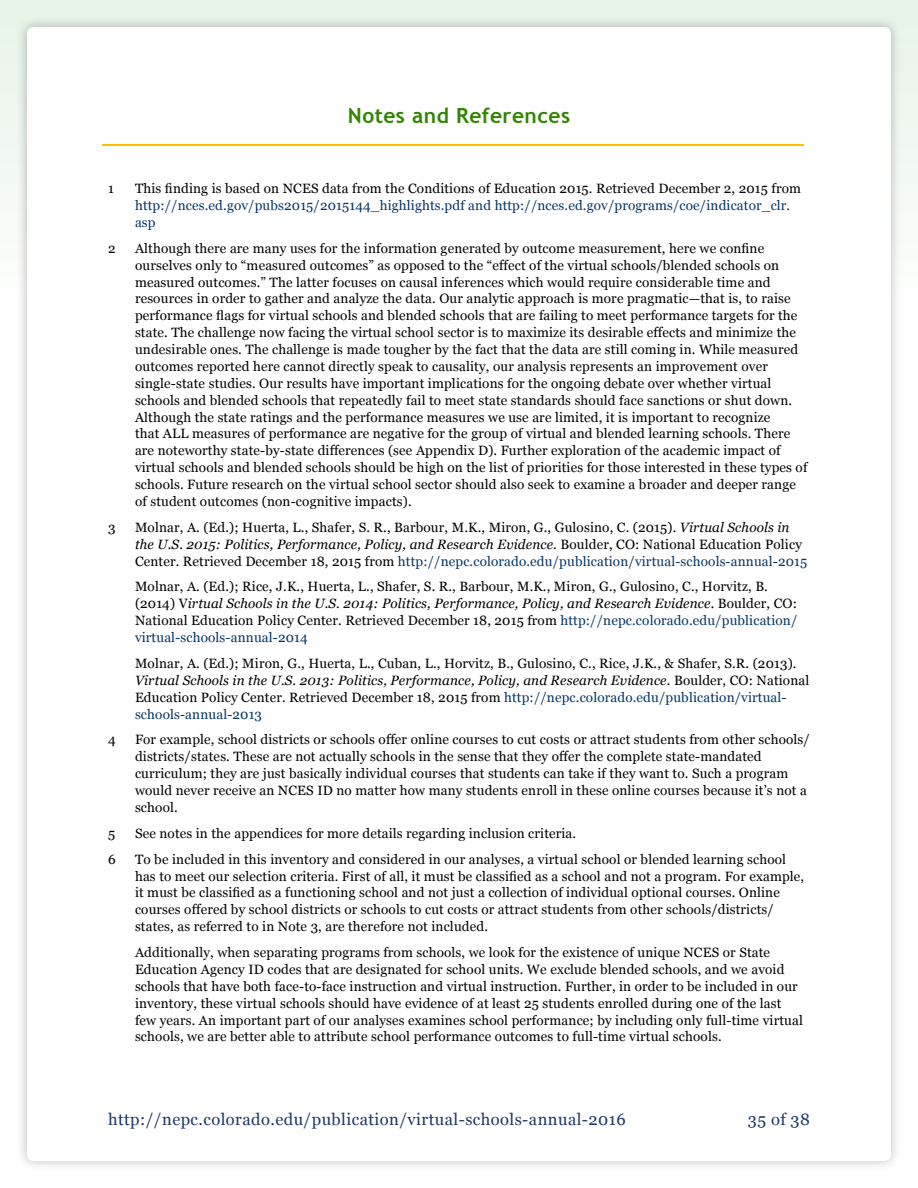
<style>
.page{position:relative;width:918px;height:1188px;background:#fff}
.page>*{position:absolute;margin:0;border:0;box-sizing:border-box;transform-origin:0 0}
.t1{font:700 21px "Trebuchet MS";letter-spacing:.02em;color:#318500}
.t2{font:16.5px "Georgia";letter-spacing:.025em;color:#1c3868}
.t3{font:13.5px/16.8px "Georgia";letter-spacing:.01em;color:#000}
.t4{font:13.5px/16.8px "Georgia";letter-spacing:.01em;color:#053669}
.s1{font-style:italic}
.s2{color:#053669}
</style>
<div class="page">
<div style="left:0;top:0;width:918px;height:1188px;background:linear-gradient(to right,#f4faf4,#f4faf4)"></div>
<div style="left:16px;top:16px;width:887px;height:1157px;background:#000;opacity:.25"></div>
<div style="left:27px;top:27px;width:864px;height:1134px;background:#fff;border-radius:7px"></div>
<hr style="left:102px;top:144px;width:702px;height:1px;background:#ffc000">
<h1 class="t1" style="left:348px;top:103px;width:224px">Notes and References</h1>
<p class="t3" style="left:108px;top:180px;width:7px">1</p>
<p class="t3" style="left:135px;top:180px;width:668px">This finding is based on NCES data from the Conditions of Education 2015. Retrieved December 2, 2015 from</p>
<p class="t4" style="left:135px;top:196px;width:657px">http://nces.ed.gov/pubs2015/2015144_highlights.pdf and http://nces.ed.gov/programs/coe/indicator_clr. asp</p>
<p class="t3" style="left:108px;top:239px;width:9px">2</p>
<p class="t3" style="left:135px;top:239px;width:674px">Although there are many uses for the information generated by outcome measurement, here we confine ourselves only to “measured outcomes” as opposed to the “effect of the virtual schools/blended schools on measured outcomes.” The latter focuses on causal inferences which would require considerable time and resources in order to gather and analyze the data. Our analytic approach is more pragmatic—that is, to raise performance flags for virtual schools and blended schools that are failing to meet performance targets for the state. The challenge now facing the virtual school sector is to maximize its desirable effects and minimize the undesirable ones. The challenge is made tougher by the fact that the data are still coming in. While measured outcomes reported here cannot directly speak to causality, our analysis represents an improvement over single-state studies. Our results have important implications for the ongoing debate over whether virtual schools and blended schools that repeatedly fail to meet state standards should face sanctions or shut down.<br>Although the state ratings and the performance measures we use are limited, it is important to recognize<br>that ALL measures of performance are negative for the group of virtual and blended learning schools. There are noteworthy state-by-state differences (see Appendix D). Further exploration of the academic impact of virtual schools and blended schools should be high on the list of priorities for those interested in these types of schools. Future research on the virtual school sector should also seek to examine a broader and deeper range of student outcomes (non-cognitive impacts).</p>
<p class="t3" style="left:108px;top:518px;width:9px">3</p>
<p class="t3" style="left:135px;top:518px;width:674px">Molnar, A. (Ed.); Huerta, L., Shafer, S. R., Barbour, M.K., Miron, G., Gulosino, C. (2015). <span class="s1">Virtual Schools in the U.S. 2015: Politics, Performance, Policy, and Research Evidence</span>. Boulder, CO: National Education Policy<br>Center. Retrieved December 18, 2015 from <span class="s2">http://nepc.colorado.edu/publication/virtual-schools-annual-2015</span></p>
<p class="t3" style="left:135px;top:578px;width:664px">Molnar, A. (Ed.); Rice, J.K., Huerta, L., Shafer, S. R., Barbour, M.K., Miron, G., Gulosino, C., Horvitz, B. (2014) V<span class="s1">irtual Schools in the U.S. 2014: Politics, Performance, Policy, and Research Evidence</span>. Boulder, CO:<br>National Education Policy Center. Retrieved December 18, 2015 from <span class="s2">http://nepc.colorado.edu/publication/ virtual-schools-annual-2014</span></p>
<p class="t3" style="left:135px;top:654px;width:676px">Molnar, A. (Ed.); Miron, G., Huerta, L., Cuban, L., Horvitz, B., Gulosino, C., Rice, J.K., &amp; Shafer, S.R. (2013).<br><span class="s1">Virtual Schools in the U.S. 2013: Politics, Performance, Policy, and Research Evidence</span>. Boulder, CO: National Education Policy Center. Retrieved December 18, 2015 from <span class="s2">http://nepc.colorado.edu/publication/virtual&shy;schools-annual-2013</span></p>
<p class="t3" style="left:108px;top:731px;width:9px">4</p>
<p class="t3" style="left:135px;top:731px;width:676px">For example, school districts or schools offer online courses to cut costs or attract students from other schools/ districts/states. These are not actually schools in the sense that they offer the complete state-mandated curriculum; they are just basically individual courses that students can take if they want to. Such a program would never receive an NCES ID no matter how many students enroll in these online courses because it’s not a school.</p>
<p class="t3" style="left:108px;top:824px;width:9px">5</p>
<p class="t3" style="left:135px;top:824px;width:443px">See notes in the appendices for more details regarding inclusion criteria.</p>
<p class="t3" style="left:108px;top:850px;width:9px">6</p>
<p class="t3" style="left:135px;top:850px;width:671px">To be included in this inventory and considered in our analyses, a virtual school or blended learning school has to meet our selection criteria. First of all, it must be classified as a school and not a program. For example, it must be classified as a functioning school and not just a collection of individual optional courses. Online courses offered by school districts or schools to cut costs or attract students from other schools/districts/ states, as referred to in Note 3, are therefore not included.</p>
<p class="t3" style="left:135px;top:943px;width:669px">Additionally, when separating programs from schools, we look for the existence of unique NCES or State Education Agency ID codes that are designated for school units. We exclude blended schools, and we avoid schools that have both face-to-face instruction and virtual instruction. Further, in order to be included in our inventory, these virtual schools should have evidence of at least 25 students enrolled during one of the last few years. An important part of our analyses examines school performance; by including only full-time virtual schools, we are better able to attribute school performance outcomes to full-time virtual schools.</p>
<p class="t2" style="left:108px;top:1107px;width:519px">http://nepc.colorado.edu/publication/virtual-schools-annual-2016</p>
<p class="t2" style="left:748px;top:1107px;width:64px">35 of 38</p>
</div>
